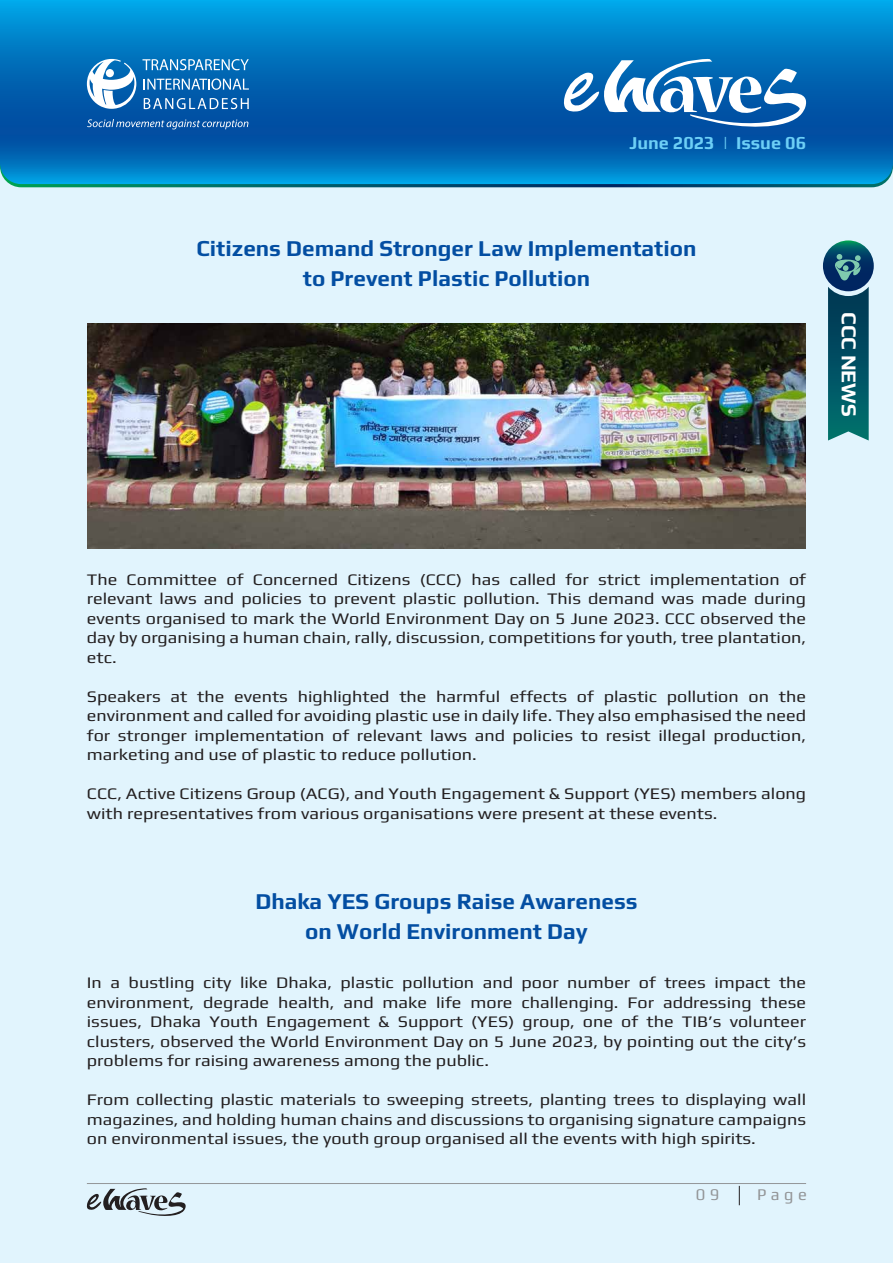
<style>
.page{position:relative;width:893px;height:1263px;background:#e1f4fd}
.page>*{position:absolute;margin:0;border:0;box-sizing:border-box;transform-origin:0 0}
.t1{font:700 22.5px/30px "Play";color:#034ea2;text-align:center}
.t2{font:700 21px "Play";color:#fff}
.t3{font:700 18px "Play";color:#6dcff6}
.t4{font:16.5px "Play";color:#939597}
.t5{font:16.2px/19.5px "Play";color:#231f20;text-align:justify;scale:1.11 1}
</style>
<div class="page">
<svg style="left:86px;top:1188px;width:100px;height:28px"></svg>
<hr style="left:87px;top:1183px;width:719px;height:1px;background:#939598">
<svg style="left:739px;top:1186px;width:1px;height:19px"></svg>
<svg style="left:0;top:0;width:893px;height:184px;background:#0074bf"></svg>
<svg style="left:563px;top:59px;width:247px;height:72px;background:#4a8bc3"></svg>
<svg style="left:142px;top:59px;width:107px;height:11px"></svg>
<svg style="left:144px;top:79px;width:105px;height:11px"></svg>
<svg style="left:144px;top:98px;width:105px;height:11px"></svg>
<svg style="left:87px;top:119px;width:161px;height:10px;background:#3573b5"></svg>
<svg style="left:87px;top:59px;width:49px;height:50px;background:#7fb0d7"></svg>
<img style="left:88px;top:324px;width:718px;height:224px">
<svg style="left:828px;top:287px;width:41px;height:153px;background:#0e5b6b"></svg>
<svg style="left:823px;top:240px;width:51px;height:51px"></svg>
<svg style="left:831px;top:254px;width:33px;height:27px"></svg>
<p class="t3" style="left:629px;top:130px;width:178px">June 2023 | Issue 06</p>
<h1 class="t1" style="left:197px;top:232px;width:501px">Citizens Demand Stronger Law Implementation to Prevent Plastic Pollution</h1>
<p class="t2" style="left:864px;top:312px;width:106px;rotate:90deg">CCC NEWS</p>
<p class="t5" style="left:87px;top:569px;width:649px">The Committee of Concerned Citizens (CCC) has called for strict implementation of relevant laws and policies to prevent plastic pollution. This demand was made during events organised to mark the World Environment Day on 5 June 2023. CCC observed the day by organising a human chain, rally, discussion, competitions for youth, tree plantation, etc.</p>
<p class="t5" style="left:87px;top:686px;width:649px">Speakers at the events highlighted the harmful effects of plastic pollution on the environment and called for avoiding plastic use in daily life. They also emphasised the need for stronger implementation of relevant laws and policies to resist illegal production, marketing and use of plastic to reduce pollution.</p>
<p class="t5" style="left:87px;top:784px;width:649px">CCC, Active Citizens Group (ACG), and Youth Engagement &amp; Support (YES) members along with representatives from various organisations were present at these events.</p>
<h1 class="t1" style="left:255px;top:884px;width:384px">Dhaka YES Groups Raise Awareness on World Environment Day</h1>
<p class="t5" style="left:87px;top:973px;width:649px">In a bustling city like Dhaka, plastic pollution and poor number of trees impact the environment, degrade health, and make life more challenging. For addressing these issues, Dhaka Youth Engagement &amp; Support (YES) group, one of the TIB’s volunteer clusters, observed the World Environment Day on 5 June 2023, by pointing out the city’s problems for raising awareness among the public.</p>
<p class="t5" style="left:87px;top:1090px;width:649px">From collecting plastic materials to sweeping streets, planting trees to displaying wall magazines, and holding human chains and discussions to organising signature campaigns on environmental issues, the youth group organised all the events with high spirits.</p>
<p class="t4" style="left:696px;top:1184px;width:25px">0 9</p>
<p class="t4" style="left:757px;top:1184px;width:51px">Page</p>
</div>
